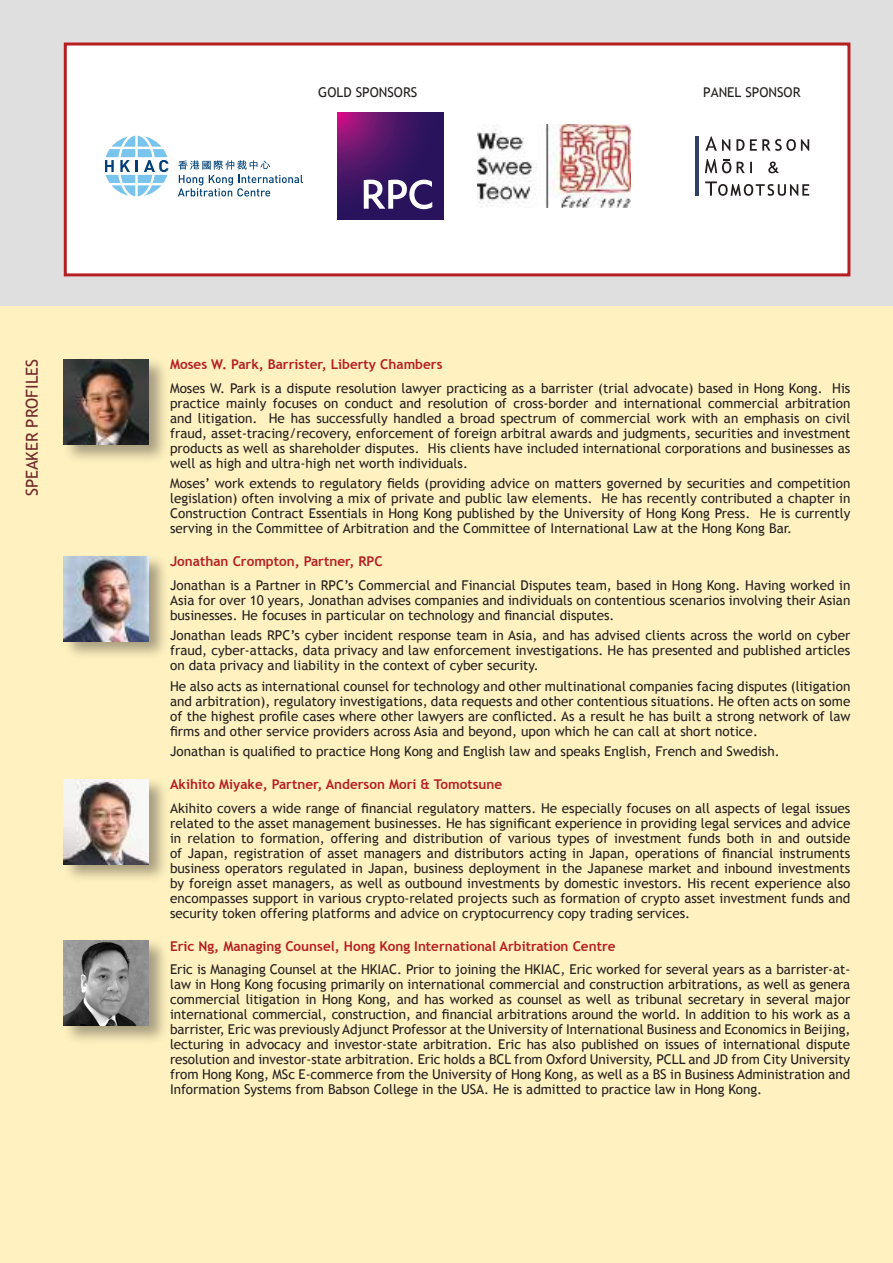
<style>
.page{position:relative;width:893px;height:1263px;background:#fff}
.page>*{position:absolute;margin:0;border:0;box-sizing:border-box;transform-origin:0 0}
.t1{font:16.5px "Trebuchet MS";color:#71282a}
.t2{font:13.5px/15px "Trebuchet MS";color:#241f1f;text-align:justify}
.t3{font:700 13.5px "Trebuchet MS";color:#b51f22}
</style>
<div class="page">
<div style="left:0;top:0;width:893px;height:310px;background:#e0dfdf"></div>
<div style="left:0;top:306px;width:893px;height:957px;background:#fff2c0"></div>
<div style="left:62px;top:356px;width:107px;height:108px;background:#241f1f;opacity:.4"></div>
<img style="left:64px;top:359px;width:85px;height:85px">
<div style="left:62px;top:553px;width:107px;height:108px;background:#241f1f;opacity:.4"></div>
<img style="left:64px;top:556px;width:85px;height:85px">
<div style="left:62px;top:776px;width:107px;height:107px;background:#241f1f;opacity:.4"></div>
<img style="left:64px;top:779px;width:85px;height:85px">
<div style="left:62px;top:937px;width:107px;height:108px;background:#241f1f;opacity:.4"></div>
<img style="left:64px;top:941px;width:85px;height:85px">
<div style="left:65px;top:44px;width:784px;height:231px;background:#fff"></div>
<svg style="left:705px;top:159px;width:26px;height:14px"></svg>
<svg style="left:705px;top:136px;width:25px;height:15px"></svg>
<svg style="left:737px;top:162px;width:15px;height:11px"></svg>
<svg style="left:736px;top:139px;width:73px;height:12px"></svg>
<svg style="left:768px;top:162px;width:11px;height:11px"></svg>
<svg style="left:705px;top:181px;width:104px;height:15px"></svg>
<svg style="left:695px;top:136px;width:3px;height:60px"></svg>
<svg style="left:337px;top:113px;width:106px;height:106px;background:#461565"></svg>
<svg style="left:364px;top:180px;width:68px;height:29px"></svg>
<svg style="left:178px;top:160px;width:125px;height:36px"></svg>
<svg style="left:105px;top:136px;width:63px;height:60px"></svg>
<img style="left:477px;top:125px;width:154px;height:82px">
<div style="left:64px;top:43px;width:786px;height:233px;border:3px solid #b51f22"></div>
<p class="t2" style="left:318px;top:85px;width:101px">GOLD SPONSORS</p>
<p class="t2" style="left:703px;top:85px;width:99px">PANEL SPONSOR</p>
<p class="t1" style="left:22px;top:496px;width:138px;rotate:-90deg">SPEAKER PROFILES</p>
<p class="t3" style="left:170px;top:356px;width:274px">Moses W. Park, Barrister, Liberty Chambers</p>
<p class="t2" style="left:170px;top:381px;width:682px">Moses W. Park is a dispute resolution lawyer practicing as a barrister (trial advocate) based in Hong Kong. His practice mainly focuses on conduct and resolution of cross-border and international commercial arbitration and litigation. He has successfully handled a broad spectrum of commercial work with an emphasis on civil fraud, asset-tracing/recovery, enforcement of foreign arbitral awards and judgments, securities and investment products as well as shareholder disputes. His clients have included international corporations and businesses as well as high and ultra-high net worth individuals.</p>
<p class="t2" style="left:170px;top:476px;width:682px">Moses’ work extends to regulatory fields (providing advice on matters governed by securities and competition legislation) often involving a mix of private and public law elements. He has recently contributed a chapter in Construction Contract Essentials in Hong Kong published by the University of Hong Kong Press. He is currently serving in the Committee of Arbitration and the Committee of International Law at the Hong Kong Bar.</p>
<p class="t3" style="left:170px;top:553px;width:214px">Jonathan Crompton, Partner, RPC</p>
<p class="t2" style="left:170px;top:578px;width:682px">Jonathan is a Partner in RPC’s Commercial and Financial Disputes team, based in Hong Kong. Having worked in Asia for over 10 years, Jonathan advises companies and individuals on contentious scenarios involving their Asian businesses. He focuses in particular on technology and financial disputes.</p>
<p class="t2" style="left:170px;top:628px;width:682px">Jonathan leads RPC’s cyber incident response team in Asia, and has advised clients across the world on cyber fraud, cyber-attacks, data privacy and law enforcement investigations. He has presented and published articles on data privacy and liability in the context of cyber security.</p>
<p class="t2" style="left:170px;top:679px;width:682px">He also acts as international counsel for technology and other multinational companies facing disputes (litigation and arbitration), regulatory investigations, data requests and other contentious situations. He often acts on some of the highest profile cases where other lawyers are conflicted. As a result he has built a strong network of law firms and other service providers across Asia and beyond, upon which he can call at short notice.</p>
<p class="t2" style="left:170px;top:744px;width:611px">Jonathan is qualified to practice Hong Kong and English law and speaks English, French and Swedish.</p>
<p class="t3" style="left:170px;top:776px;width:334px">Akihito Miyake, Partner, Anderson Mori &amp; Tomotsune</p>
<p class="t2" style="left:170px;top:800px;width:682px">Akihito covers a wide range of financial regulatory matters. He especially focuses on all aspects of legal issues related to the asset management businesses. He has significant experience in providing legal services and advice in relation to formation, offering and distribution of various types of investment funds both in and outside of Japan, registration of asset managers and distributors acting in Japan, operations of financial instruments business operators regulated in Japan, business deployment in the Japanese market and inbound investments by foreign asset managers, as well as outbound investments by domestic investors. His recent experience also encompasses support in various crypto-related projects such as formation of crypto asset investment funds and security token offering platforms and advice on cryptocurrency copy trading services.</p>
<p class="t3" style="left:170px;top:937px;width:447px">Eric Ng, Managing Counsel, Hong Kong International Arbitration Centre</p>
<p class="t2" style="left:170px;top:962px;width:682px">Eric is Managing Counsel at the HKIAC. Prior to joining the HKIAC, Eric worked for several years as a barrister-at&shy;law in Hong Kong focusing primarily on international commercial and construction arbitrations, as well as genera commercial litigation in Hong Kong, and has worked as counsel as well as tribunal secretary in several major international commercial, construction, and financial arbitrations around the world. In addition to his work as a barrister, Eric was previously Adjunct Professor at the University of International Business and Economics in Beijing, lecturing in advocacy and investor-state arbitration. Eric has also published on issues of international dispute resolution and investor-state arbitration. Eric holds a BCL from Oxford University, PCLL and JD from City University from Hong Kong, MSc E-commerce from the University of Hong Kong, as well as a BS in Business Administration and Information Systems from Babson College in the USA. He is admitted to practice law in Hong Kong.</p>
</div>
